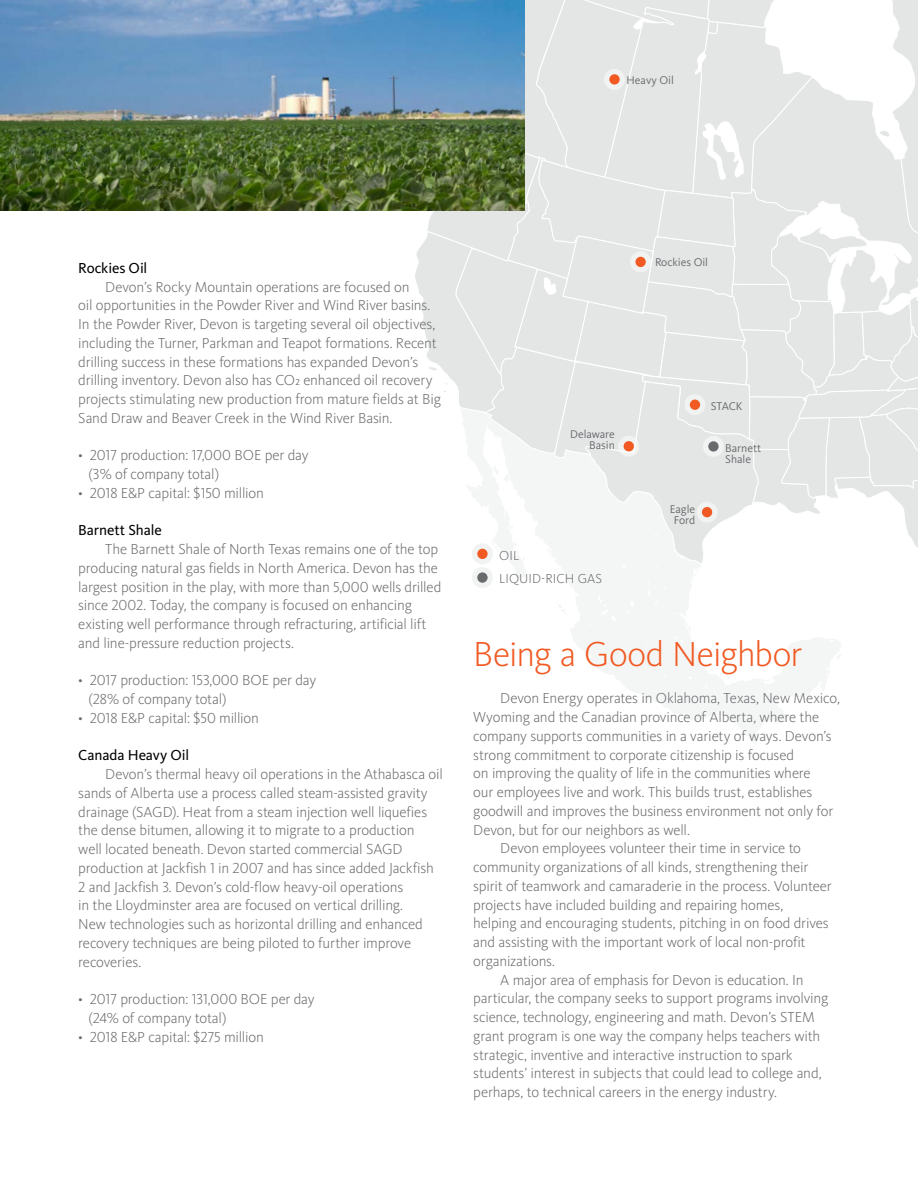
<style>
.page{position:relative;width:918px;height:1188px;background:#fff}
.page>*{position:absolute;margin:0;border:0;box-sizing:border-box;transform-origin:0 0}
.t1{font:300 36px "Kievit OT";letter-spacing:-.025em;color:#f15a22}
.t2{font:300 15px/18.8px "Kievit OT";letter-spacing:-.015em;color:#696a6d}
.t3{font:15px "Kievit OT";letter-spacing:-.005em;color:#000}
.t4{font:300 13.5px/22.6px "Kievit OT";color:#696a6d}
.t5{font:11.55px/11.2px "Kievit OT";color:#696a6d;text-align:right}
.s1{font-weight:400;font-size:9px}
</style>
<div class="page">
<svg style="left:415px;top:0;width:503px;height:744px"></svg>
<div style="left:604px;top:69px;width:21px;height:21px;background:#f1f2f2;border-radius:50%"></div>
<div style="left:609px;top:74px;width:11px;height:11px;background:#f15a22;border-radius:50%"></div>
<svg style="left:684px;top:394px;width:21px;height:21px"></svg>
<div style="left:690px;top:400px;width:10px;height:10px;background:#f15a22;border-radius:50%"></div>
<div style="left:703px;top:436px;width:21px;height:21px;background:#f1f2f2;border-radius:50%"></div>
<div style="left:708px;top:441px;width:11px;height:11px;background:#696a6d;border-radius:50%"></div>
<svg style="left:618px;top:436px;width:21px;height:21px"></svg>
<div style="left:624px;top:441px;width:10px;height:10px;background:#f15a22;border-radius:50%"></div>
<svg style="left:697px;top:502px;width:21px;height:21px"></svg>
<div style="left:702px;top:507px;width:10px;height:10px;background:#f15a22;border-radius:50%"></div>
<div style="left:630px;top:251px;width:21px;height:21px;background:#f1f2f2;border-radius:50%"></div>
<div style="left:635px;top:257px;width:11px;height:10px;background:#f15a22;border-radius:50%"></div>
<div style="left:472px;top:543px;width:21px;height:21px;background:#f1f2f2;border-radius:50%"></div>
<div style="left:477px;top:549px;width:11px;height:10px;background:#f15a22;border-radius:50%"></div>
<div style="left:472px;top:567px;width:21px;height:21px;background:#f1f2f2;border-radius:50%"></div>
<div style="left:477px;top:572px;width:11px;height:11px;background:#696a6d;border-radius:50%"></div>
<img style="left:0;top:0;width:525px;height:211px">
<p class="t5" style="left:627px;top:75px;width:49px">Heavy Oil</p>
<p class="t3" style="left:78px;top:259px;width:71px">Rockies Oil</p>
<p class="t2" style="left:78px;top:278px;width:364px;text-indent:27px">Devon’s Rocky Mountain operations are focused on<br>oil opportunities in the Powder River and Wind River basins.<br>In the Powder River, Devon is targeting several oil objectives, including the Turner, Parkman and Teapot formations. Recent drilling success in these formations has expanded Devon’s drilling inventory. Devon also has CO<span class="s1">2</span> enhanced oil recovery projects stimulating new production from mature fields at Big Sand Draw and Beaver Creek in the Wind River Basin.</p>
<p class="t2" style="left:89px;top:446px;width:221px;text-indent:-10px">• 2017 production: 17,000 BOE per day (3% of company total)</p>
<p class="t2" style="left:78px;top:484px;width:187px">• 2018 E&amp;P capital: $150 million</p>
<p class="t3" style="left:78px;top:522px;width:85px">Barnett Shale</p>
<p class="t2" style="left:78px;top:540px;width:365px;text-indent:27px">The Barnett Shale of North Texas remains one of the top producing natural gas fields in North America. Devon has the largest position in the play, with more than 5,000 wells drilled since 2002. Today, the company is focused on enhancing existing well performance through refracturing, artificial lift and line-pressure reduction projects.</p>
<p class="t2" style="left:89px;top:671px;width:229px;text-indent:-10px">• 2017 production: 153,000 BOE per day (28% of company total)</p>
<p class="t2" style="left:78px;top:709px;width:182px">• 2018 E&amp;P capital: $50 million</p>
<p class="t3" style="left:78px;top:747px;width:112px">Canada Heavy Oil</p>
<p class="t2" style="left:78px;top:765px;width:366px;text-indent:27px">Devon’s thermal heavy oil operations in the Athabasca oil sands of Alberta use a process called steam-assisted gravity drainage (SAGD). Heat from a steam injection well liquefies the dense bitumen, allowing it to migrate to a production<br>well located beneath. Devon started commercial SAGD production at Jackfish 1 in 2007 and has since added Jackfish 2 and Jackfish 3. Devon’s cold-flow heavy-oil operations<br>in the Lloydminster area are focused on vertical drilling.<br>New technologies such as horizontal drilling and enhanced recovery techniques are being piloted to further improve recoveries.</p>
<p class="t2" style="left:89px;top:990px;width:228px;text-indent:-10px">• 2017 production: 131,000 BOE per day (24% of company total)</p>
<p class="t2" style="left:78px;top:1028px;width:187px">• 2018 E&amp;P capital: $275 million</p>
<p class="t5" style="left:655px;top:256px;width:55px">Rockies Oil</p>
<p class="t5" style="left:570px;top:428px;width:46px">Delaware<br>Basin</p>
<p class="t4" style="left:499px;top:544px;width:54px">oil<br>Liquid-rich</p>
<p class="t4" style="left:578px;top:567px;width:9px">gas</p>
<p class="t5" style="left:711px;top:400px;width:33px">STACK</p>
<p class="t5" style="left:725px;top:442px;width:37px;text-align:left">Barnett<br>Shale</p>
<p class="t5" style="left:670px;top:504px;width:27px;text-align:center">Eagle<br>Ford</p>
<h1 class="t1" style="left:473px;top:634px;width:331px">Being a Good Neighbor</h1>
<p class="t2" style="left:500px;top:689px;width:341px">Devon Energy operates in Oklahoma, Texas, New Mexico,</p>
<p class="t2" style="left:473px;top:708px;width:347px">Wyoming and the Canadian province of Alberta, where the</p>
<p class="t2" style="left:473px;top:727px;width:360px">company supports communities in a variety of ways. Devon’s</p>
<p class="t2" style="left:473px;top:746px;width:322px">strong commitment to corporate citizenship is focused</p>
<p class="t2" style="left:473px;top:764px;width:339px">on improving the quality of life in the communities where</p>
<p class="t2" style="left:473px;top:783px;width:341px">our employees live and work. This builds trust, establishes</p>
<p class="t2" style="left:473px;top:802px;width:362px">goodwill and improves the business environment not only for</p>
<p class="t2" style="left:473px;top:821px;width:218px">Devon, but for our neighbors as well.</p>
<p class="t2" style="left:500px;top:839px;width:302px">Devon employees volunteer their time in service to</p>
<p class="t2" style="left:473px;top:858px;width:337px">community organizations of all kinds, strengthening their</p>
<p class="t2" style="left:473px;top:877px;width:360px">spirit of teamwork and camaraderie in the process. Volunteer</p>
<p class="t2" style="left:473px;top:896px;width:312px">projects have included building and repairing homes,</p>
<p class="t2" style="left:473px;top:914px;width:357px">helping and encouraging students, pitching in on food drives</p>
<p class="t2" style="left:473px;top:933px;width:334px">and assisting with the important work of local non-profit</p>
<p class="t2" style="left:473px;top:952px;width:83px">organizations.</p>
<p class="t2" style="left:500px;top:971px;width:305px">A major area of emphasis for Devon is education. In</p>
<p class="t2" style="left:473px;top:989px;width:357px">particular, the company seeks to support programs involving</p>
<p class="t2" style="left:473px;top:1008px;width:343px">science, technology, engineering and math. Devon’s STEM</p>
<p class="t2" style="left:473px;top:1027px;width:349px">grant program is one way the company helps teachers with</p>
<p class="t2" style="left:473px;top:1046px;width:321px">strategic, inventive and interactive instruction to spark</p>
<p class="t2" style="left:473px;top:1064px;width:350px">students’ interest in subjects that could lead to college and,</p>
<p class="t2" style="left:473px;top:1083px;width:305px">perhaps, to technical careers in the energy industry.</p>
</div>
